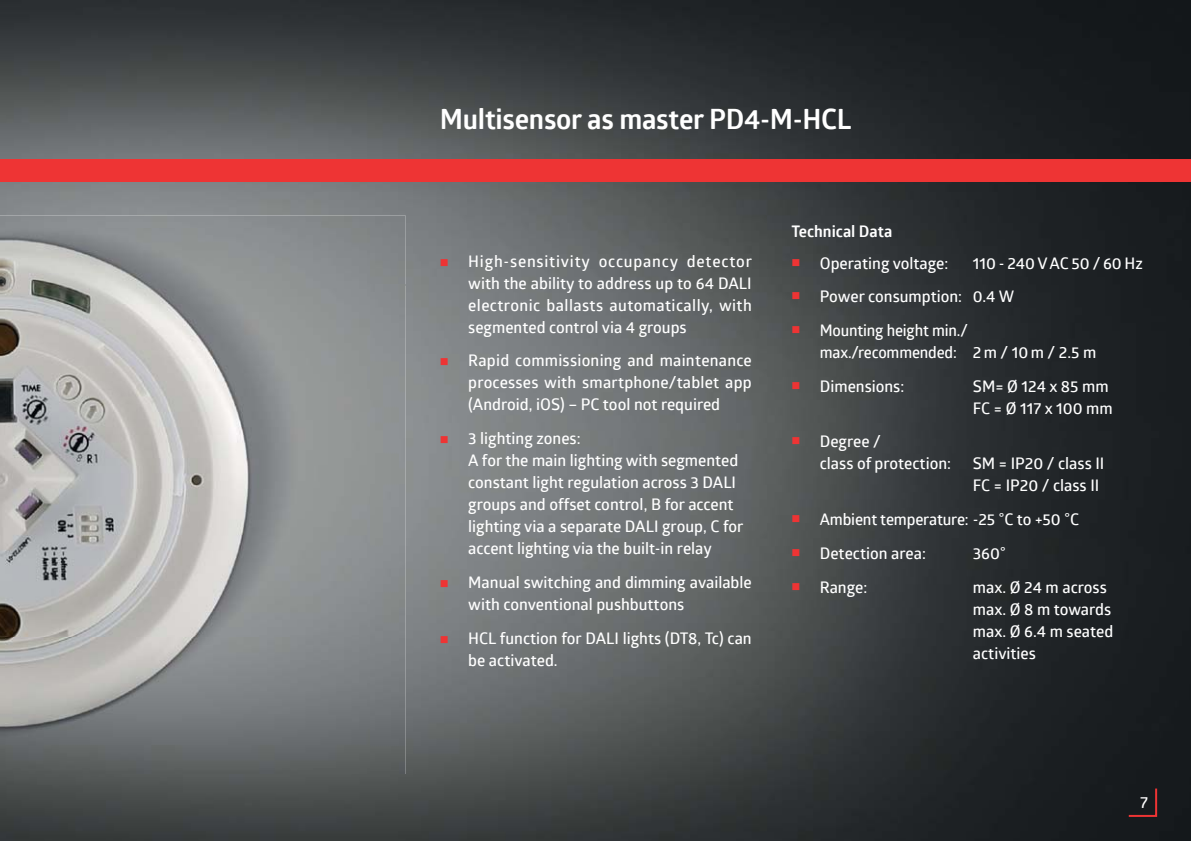
<style>
.page{position:relative;width:1191px;height:841px;background:#fff}
.page>*{position:absolute;margin:0;border:0;box-sizing:border-box;transform-origin:0 0}
.t1{font:700 28px "Glober";letter-spacing:-.01em;color:#fff}
.t2{font:600 16px/22px "Glober";color:#fff}
.t3{font:700 16px "Glober";color:#fff}
</style>
<div class="page">
<img style="left:0;top:0;width:1191px;height:840px">
<img style="left:0;top:215px;width:406px;height:70px">
<img style="left:369px;top:285px;width:37px;height:488px">
<div style="left:0;top:159px;width:1191px;height:23px;background:#ee3434"></div>
<img style="left:0;top:228px;width:369px;height:545px">
<svg style="left:1127px;top:786px;width:31px;height:31px"></svg>
<svg style="left:441px;top:258px;width:7px;height:7px"></svg>
<svg style="left:441px;top:358px;width:7px;height:7px"></svg>
<svg style="left:441px;top:436px;width:7px;height:7px"></svg>
<svg style="left:441px;top:579px;width:7px;height:7px"></svg>
<svg style="left:441px;top:635px;width:7px;height:7px"></svg>
<svg style="left:792px;top:258px;width:7px;height:7px"></svg>
<svg style="left:792px;top:292px;width:7px;height:7px"></svg>
<svg style="left:792px;top:326px;width:7px;height:7px"></svg>
<svg style="left:792px;top:381px;width:7px;height:7px"></svg>
<svg style="left:792px;top:437px;width:7px;height:7px"></svg>
<svg style="left:792px;top:515px;width:7px;height:7px"></svg>
<svg style="left:792px;top:548px;width:7px;height:7px"></svg>
<svg style="left:792px;top:582px;width:7px;height:7px"></svg>
<h1 class="t1" style="left:440px;top:99px;width:413px">Multisensor as master PD4-M-HCL</h1>
<p class="t2" style="left:468px;top:249px;width:285px;text-align:justify">High-sensitivity occupancy detector with the ability to address up to 64 DALI electronic ballasts automatically, with segmented control via 4 groups</p>
<p class="t2" style="left:468px;top:349px;width:285px;text-align:justify">Rapid commissioning and maintenance processes with smartphone/tablet app (Android, iOS) – PC tool not required</p>
<p class="t2" style="left:468px;top:426px;width:277px">3 lighting zones:<br>A for the main lighting with segmented constant light regulation across 3 DALI groups and offset control, B for accent lighting via a separate DALI group, C for accent lighting via the built-in relay</p>
<p class="t2" style="left:468px;top:570px;width:285px">Manual switching and dimming available with conventional pushbuttons</p>
<p class="t2" style="left:468px;top:626px;width:285px">HCL function for DALI lights (DT8, Tc) can be activated.</p>
<p class="t3" style="left:791px;top:220px;width:102px">Technical Data</p>
<p class="t2" style="left:820px;top:251px;width:130px">Operating voltage:</p>
<p class="t2" style="left:820px;top:245px;width:325px;line-height:33.6px;text-indent:153px">110 - 240 V AC 50 / 60 Hz<br>Power consumption: 0.4 W<br>Mounting height min./</p>
<p class="t2" style="left:820px;top:334px;width:278px;line-height:33.6px">max./recommended: 2 m / 10 m / 2.5 m<br>Dimensions:</p>
<p class="t2" style="left:973px;top:374px;width:141px">SM= Ø 124 x 85 mm<br>FC = Ø 117 x 100 mm</p>
<p class="t2" style="left:820px;top:430px;width:133px">Degree /<br>class of protection:</p>
<p class="t2" style="left:973px;top:452px;width:133px">SM = IP20 / class II<br>FC = IP20 / class II</p>
<p class="t2" style="left:820px;top:501px;width:261px;line-height:33.6px">Ambient temperature: -25 °C to +50 °C<br>Detection area:</p>
<p class="t2" style="left:973px;top:541px;width:34px">360°</p>
<p class="t2" style="left:820px;top:575px;width:49px">Range:</p>
<p class="t2" style="left:973px;top:575px;width:142px">max. Ø 24 m across max. Ø 8 m towards max. Ø 6.4 m seated activities</p>
<p class="t2" style="left:1140px;top:790px;width:9px">7</p>
</div>
